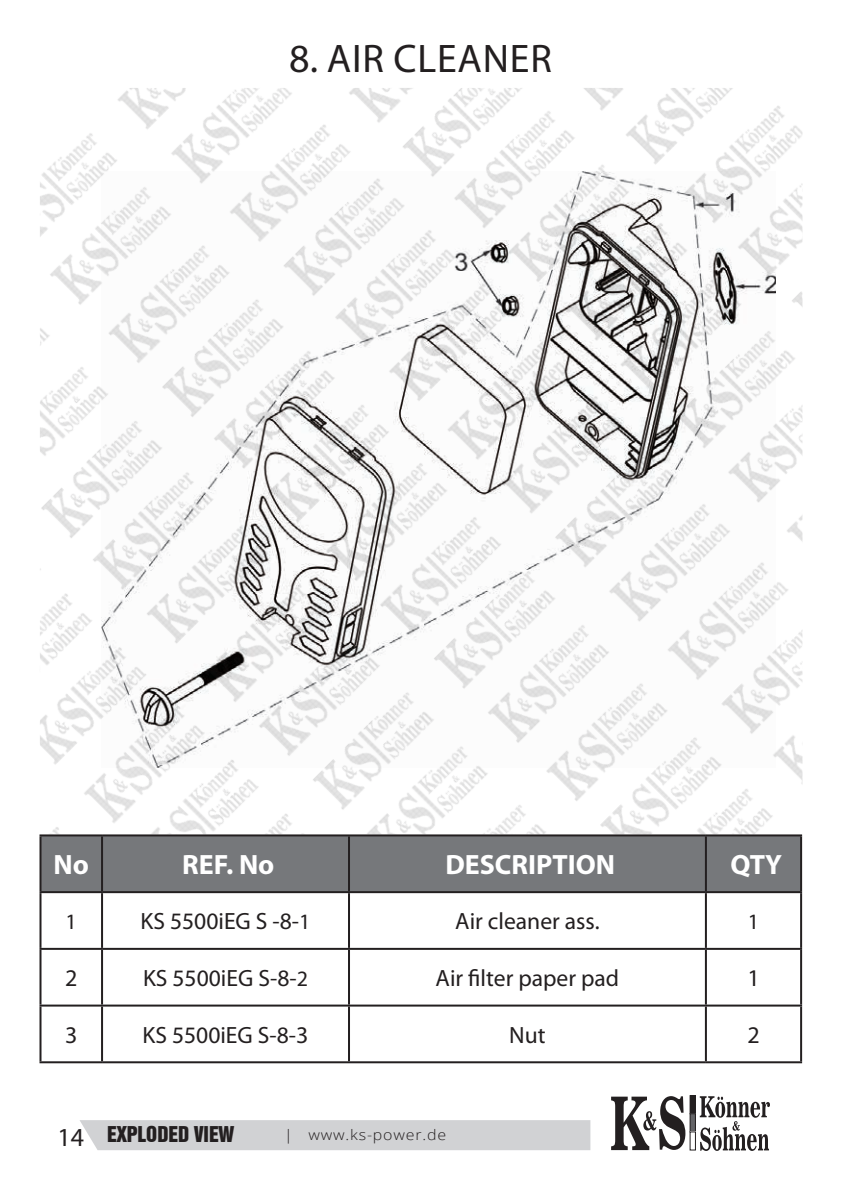
<style>
.page{position:relative;width:842px;height:1191px;background:#fff}
.page>*{position:absolute;margin:0;border:0;box-sizing:border-box;transform-origin:0 0}
.t1{font:40px "Myriad Pro";letter-spacing:.02em;color:#231f20}
.t2{font:700 28px "Myriad Pro";color:#fff}
.t3{font:26px "Myriad Pro";color:#231f20}
.t4{font:24px "Myriad Pro";color:#231f20}
.t5{font:23.6px "Myriad Pro";color:#231f20}
.t6{font:22px "Myriad Pro";color:#231f20}
.t7{font:20px "Swiss 921 BT Regular A";color:#231f20}
.t8{font:300 14.4px "Open Sans";letter-spacing:.05em;color:#231f20;scale:1.11 1}
.s1{font-size:22px}
.s2{font-size:24px}
</style>
<div class="page">
<div style="left:80px;top:1120px;width:510px;height:30px;background:#d1d2d4"></div>
<svg style="left:611px;top:1096px;width:74px;height:54px"></svg>
<svg style="left:700px;top:1096px;width:70px;height:55px"></svg>
<div style="left:690px;top:1095px;width:5px;height:18px;background:#231f20"></div>
<div style="left:690px;top:1095px;width:6px;height:19px;border:1px solid #231f20"></div>
<div style="left:690px;top:1113px;width:5px;height:18px;background:#636366"></div>
<div style="left:690px;top:1113px;width:6px;height:19px;border:1px solid #231f20"></div>
<div style="left:690px;top:1131px;width:6px;height:19px;border:1px solid #231f20"></div>
<img style="left:40px;top:88px;width:762px;height:746px">
<div style="left:42px;top:836px;width:758px;height:55px;background:#76787b"></div>
<hr style="left:40px;top:891px;width:62px;height:2px;background:#231f20">
<hr style="left:102px;top:891px;width:247px;height:2px;background:#231f20">
<hr style="left:349px;top:891px;width:357px;height:2px;background:#231f20">
<hr style="left:706px;top:891px;width:96px;height:2px;background:#231f20">
<hr style="left:40px;top:950px;width:2px;height:54px;background:#231f20">
<hr style="left:101px;top:950px;width:2px;height:54px;background:#231f20">
<hr style="left:348px;top:950px;width:2px;height:54px;background:#231f20">
<hr style="left:705px;top:950px;width:2px;height:54px;background:#231f20">
<hr style="left:800px;top:950px;width:2px;height:54px;background:#231f20">
<hr style="left:40px;top:1004px;width:62px;height:2px;background:#231f20">
<hr style="left:40px;top:1006px;width:2px;height:55px;background:#231f20">
<hr style="left:102px;top:1004px;width:247px;height:2px;background:#231f20">
<hr style="left:101px;top:1006px;width:2px;height:55px;background:#231f20">
<hr style="left:349px;top:1004px;width:357px;height:2px;background:#231f20">
<hr style="left:348px;top:1006px;width:2px;height:55px;background:#231f20">
<hr style="left:706px;top:1004px;width:96px;height:2px;background:#231f20">
<hr style="left:705px;top:1006px;width:2px;height:55px;background:#231f20">
<hr style="left:800px;top:1006px;width:2px;height:55px;background:#231f20">
<hr style="left:40px;top:1061px;width:62px;height:2px;background:#231f20">
<hr style="left:102px;top:1061px;width:247px;height:2px;background:#231f20">
<hr style="left:349px;top:1061px;width:357px;height:2px;background:#231f20">
<hr style="left:706px;top:1061px;width:96px;height:2px;background:#231f20">
<hr style="left:40px;top:834px;width:62px;height:2px;background:#231f20">
<hr style="left:40px;top:836px;width:2px;height:55px;background:#231f20">
<hr style="left:102px;top:834px;width:247px;height:2px;background:#231f20">
<hr style="left:101px;top:836px;width:2px;height:55px;background:#231f20">
<hr style="left:349px;top:834px;width:357px;height:2px;background:#231f20">
<hr style="left:348px;top:836px;width:2px;height:55px;background:#231f20">
<hr style="left:706px;top:834px;width:96px;height:2px;background:#231f20">
<hr style="left:705px;top:836px;width:2px;height:55px;background:#231f20">
<hr style="left:800px;top:836px;width:2px;height:55px;background:#231f20">
<hr style="left:40px;top:893px;width:2px;height:55px;background:#231f20">
<hr style="left:101px;top:893px;width:2px;height:55px;background:#231f20">
<hr style="left:348px;top:893px;width:2px;height:55px;background:#231f20">
<hr style="left:705px;top:893px;width:2px;height:55px;background:#231f20">
<hr style="left:800px;top:893px;width:2px;height:55px;background:#231f20">
<hr style="left:40px;top:948px;width:62px;height:2px;background:#231f20">
<hr style="left:102px;top:948px;width:247px;height:2px;background:#231f20">
<hr style="left:349px;top:948px;width:357px;height:2px;background:#231f20">
<hr style="left:706px;top:948px;width:96px;height:2px;background:#231f20">
<h1 class="t1" style="left:289px;top:33px;width:264px">8. AIR CLEANER</h1>
<p class="t2" style="left:54px;top:846px;width:37px">No</p>
<p class="t2" style="left:182px;top:846px;width:94px">REF. No</p>
<p class="t2" style="left:445px;top:846px;width:171px">DESCRIPTION</p>
<p class="t2" style="left:730px;top:846px;width:53px">QTY</p>
<p class="t6" style="left:66px;top:907px;width:13px">1</p>
<p class="t5" style="left:141px;top:907px;width:171px">KS 5500iEG S -8-<span class="s1">1</span></p>
<p class="t5" style="left:455px;top:907px;width:146px">Air cleaner ass.</p>
<p class="t6" style="left:748px;top:907px;width:13px">1</p>
<p class="t4" style="left:65px;top:963px;width:14px">2</p>
<p class="t5" style="left:143px;top:963px;width:166px">KS 5500iEG S-8-<span class="s1">2</span></p>
<p class="t5" style="left:436px;top:963px;width:185px">Air filter paper pad</p>
<p class="t4" style="left:747px;top:963px;width:14px">1</p>
<p class="t4" style="left:65px;top:1020px;width:14px">3</p>
<p class="t5" style="left:143px;top:1020px;width:167px">KS 5500iEG S-8-<span class="s2">3</span></p>
<p class="t5" style="left:509px;top:1020px;width:38px">Nut</p>
<p class="t4" style="left:747px;top:1020px;width:14px">2</p>
<p class="t3" style="left:57px;top:1120px;width:28px">14</p>
<p class="t7" style="left:107px;top:1120px;width:129px">EXPLODED VIEW</p>
<p class="t8" style="left:284px;top:1124px;width:147px">| www.ks-power.de</p>
</div>
